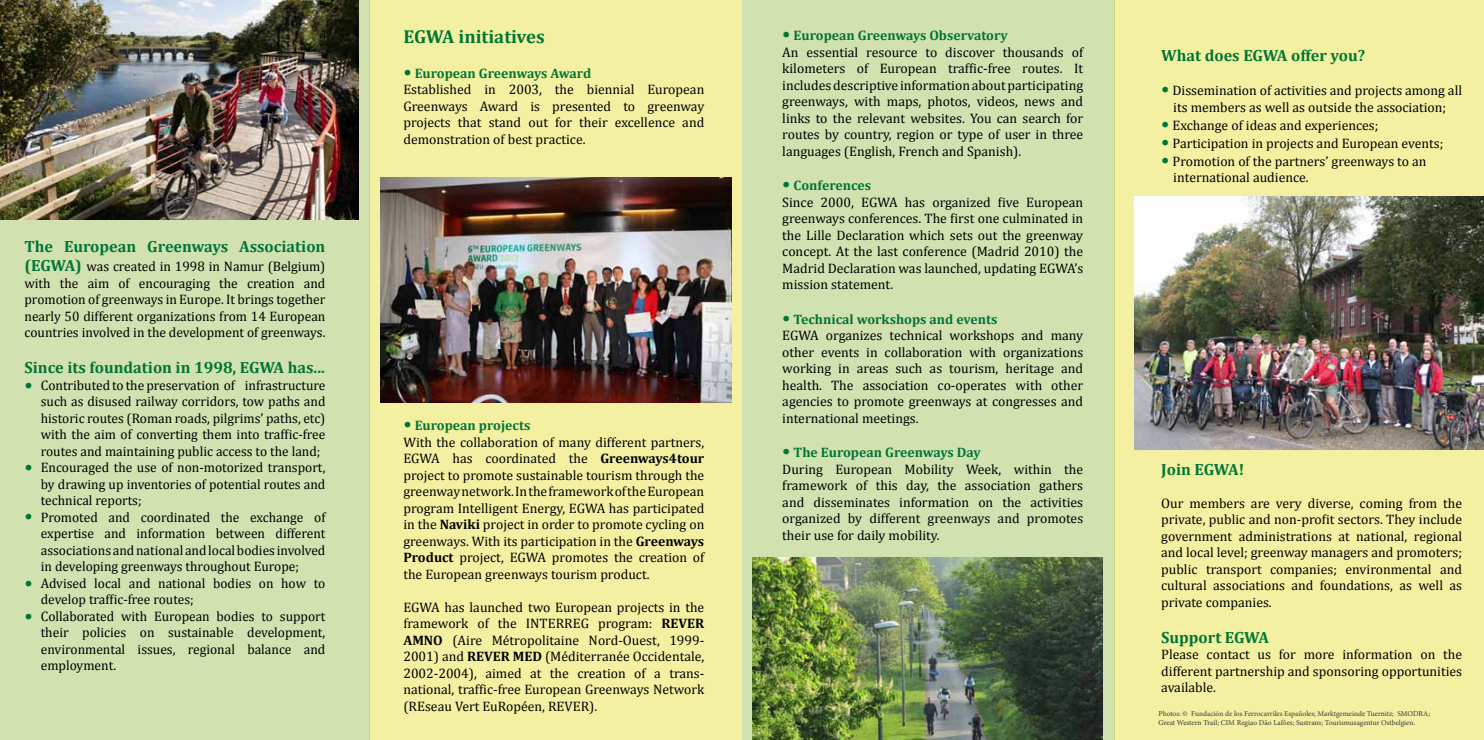
<style>
.page{position:relative;width:1484px;height:740px;background:#fff}
.page>*{position:absolute;margin:0;border:0;box-sizing:border-box;transform-origin:0 0}
.t1{font:700 18.75px "Cambria";color:#007534}
.t2{font:18.75px/33.8px "Cambria";color:#007534}
.t3{font:700 16.25px "Cambria";color:#007534}
.t4{font:13.75px/16.5px "Cambria";color:#000}
.t5{font:7.5px/9px "Minion Pro";color:#373737}
.s1{font-weight:700;font-size:16.25px;color:#007534}
.s2{font-size:18.75px;color:#007534}
.s3{font-weight:700;color:#007534}
.s4{font-weight:700}
</style>
<div class="page">
<div style="left:1114px;top:0;width:370px;height:740px;background:#f3f1a1"></div>
<div style="left:370px;top:0;width:372px;height:740px;background:#f3f1a1"></div>
<div style="left:742px;top:0;width:372px;height:740px;background:#d2e1b0"></div>
<div style="left:0;top:0;width:370px;height:740px;background:#d2e1b0"></div>
<img style="left:380px;top:178px;width:351px;height:225px">
<img style="left:752px;top:558px;width:351px;height:182px">
<img style="left:1134px;top:196px;width:350px;height:254px">
<img style="left:0;top:0;width:358px;height:219px">
<p class="t3" style="left:24px;top:236px;width:302px">The European Greenways Association</p>
<p class="t4" style="left:24px;top:258px;width:302px;text-align:justify"><span class="s1">(EGWA)</span> was created in 1998 in Namur (Belgium) with the aim of encouraging the creation and promotion of greenways in Europe. It brings together nearly 50 different organizations from 14 European countries involved in the development of greenways.</p>
<p class="t3" style="left:24px;top:358px;width:302px">Since its foundation in 1998, EGWA has...</p>
<p class="t4" style="left:41px;top:377px;width:286px">Contributed to the preservation of infrastructure such as disused railway corridors, tow paths and historic routes (Roman roads, pilgrims’ paths, etc) with the aim of converting them into traffic-free routes and maintaining public access to the land; Encouraged the use of non-motorized transport, by drawing up inventories of potential routes and technical reports;<br>Promoted and coordinated the exchange of expertise and information between different associations and national and local bodies involved in developing greenways throughout Europe; Advised local and national bodies on how to develop traffic-free routes;<br>Collaborated with European bodies to support their policies on sustainable development, environmental issues, regional balance and employment.</p>
<h1 class="t2" style="left:24px;top:368px;width:10px">•</h1>
<h1 class="t2" style="left:24px;top:450px;width:10px">•</h1>
<h1 class="t2" style="left:24px;top:499px;width:10px">•</h1>
<h1 class="t2" style="left:24px;top:565px;width:10px">• •</h1>
<h1 class="t1" style="left:403px;top:25px;width:143px">EGWA initiatives</h1>
<p class="t4" style="left:403px;top:65px;width:302px"><span class="s2">•</span> <span class="s3">European Greenways Award<br></span>Established in 2003, the biennial European Greenways Award is presented to greenway projects that stand out for their excellence and demonstration of best practice.</p>
<p class="t4" style="left:403px;top:417px;width:302px"><span class="s2">•</span> <span class="s3">European projects<br></span>With the collaboration of many different partners, EGWA has coordinated the <span class="s4">Greenways4tour </span>project to promote sustainable tourism through the greenway network. In the framework of the European program Intelligent Energy, EGWA has participated in the <span class="s4">Naviki</span> project in order to promote cycling on greenways. With its participation in the <span class="s4">Greenways Product</span> project, EGWA promotes the creation of the European greenways tourism product.</p>
<p class="t4" style="left:403px;top:599px;width:302px;text-align:justify">EGWA has launched two European projects in the framework of the INTERREG program: <span class="s4">REVER AMNO</span> (Aire Métropolitaine Nord-Ouest, 1999- 2001) and <span class="s4">REVER MED</span> (Méditerranée Occidentale, 2002-2004), aimed at the creation of a trans&shy;national, traffic-free European Greenways Network (REseau Vert EuRopéen, REVER).</p>
<p class="t4" style="left:782px;top:27px;width:302px"><span class="s2">•</span> <span class="s3">European Greenways Observatory<br></span>An essential resource to discover thousands of kilometers of European traffic-free routes. It includes descriptive information about participating greenways, with maps, photos, videos, news and links to the relevant websites. You can search for routes by country, region or type of user in three languages (English, French and Spanish).</p>
<p class="t4" style="left:782px;top:177px;width:302px"><span class="s2">•</span> <span class="s3">Conferences<br></span>Since 2000, EGWA has organized five European greenways conferences. The first one culminated in the Lille Declaration which sets out the greenway concept. At the last conference (Madrid 2010) the Madrid Declaration was launched, updating EGWA’s mission statement.</p>
<p class="t4" style="left:782px;top:311px;width:302px"><span class="s2">•</span> <span class="s3">Technical workshops and events<br></span>EGWA organizes technical workshops and many other events in collaboration with organizations working in areas such as tourism, heritage and health. The association co-operates with other agencies to promote greenways at congresses and international meetings.</p>
<p class="t4" style="left:782px;top:444px;width:302px"><span class="s2">•</span> <span class="s3">The European Greenways Day<br></span>During European Mobility Week, within the framework of this day, the association gathers and disseminates information on the activities organized by different greenways and promotes their use for daily mobility.</p>
<p class="t3" style="left:1161px;top:45px;width:205px">What does EGWA offer you?</p>
<p class="t4" style="left:1161px;top:82px;width:302px;text-align:center"><span class="s2">•</span> Dissemination of activities and projects among all its members as well as outside the association;</p>
<p class="t4" style="left:1161px;top:117px;width:219px"><span class="s2">•</span> Exchange of ideas and experiences;</p>
<p class="t4" style="left:1161px;top:135px;width:284px"><span class="s2">•</span> Participation in projects and European events;</p>
<p class="t4" style="left:1173px;top:153px;width:255px;text-indent:-12px"><span class="s2">•</span> Promotion of the partners’ greenways to an international audience.</p>
<p class="t3" style="left:1161px;top:459px;width:84px">Join EGWA!</p>
<p class="t4" style="left:1161px;top:495px;width:302px;text-align:justify">Our members are very diverse, coming from the private, public and non-profit sectors. They include government administrations at national, regional and local level; greenway managers and promoters; public transport companies; environmental and cultural associations and foundations, as well as private companies.</p>
<p class="t3" style="left:1161px;top:627px;width:109px">Support EGWA</p>
<p class="t4" style="left:1161px;top:646px;width:302px;text-align:justify">Please contact us for more information on the different partnership and sponsoring opportunities available.</p>
<p class="t5" style="left:1159px;top:709px;width:273px">Photos: © Fundación de los Ferrocarriles Españoles; Marktgemeinde Tuernitz; SMODRA;<br>Great Western Trail; CIM Regiao Dão Lafões; Sustrans; Tourismusagentur Ostbelgien.</p>
</div>
